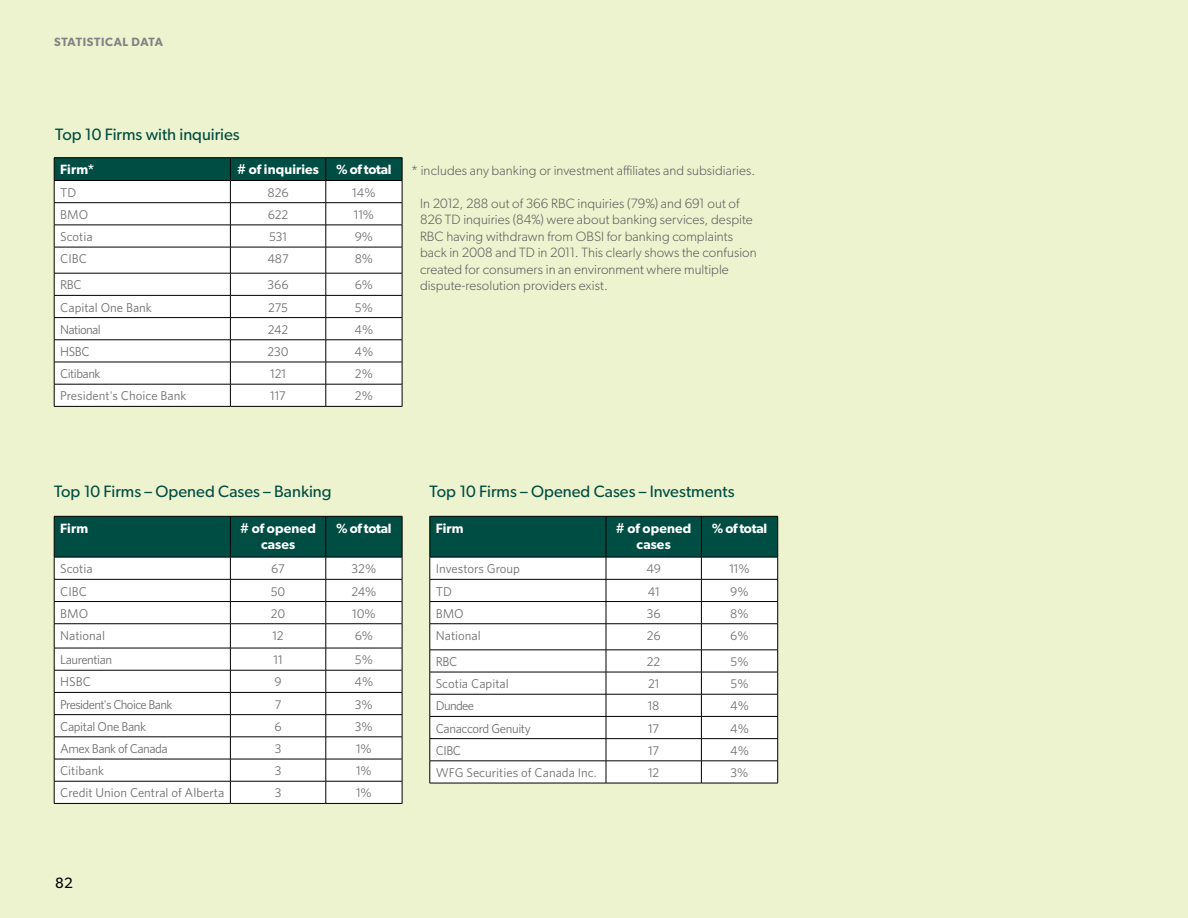
<style>
.page{position:relative;width:1188px;height:918px;background:#edf3ce}
.page>*{position:absolute;margin:0;border:0;box-sizing:border-box;transform-origin:0 0}
.Tertiary_Heads{font:16.5px "Gibson";color:#004d43}
.t1{font:15px "Gibson";color:#000}
.Body_Copy{font:300 13.5px/16.5px "Gibson";letter-spacing:.005em;color:#58595b}
.t2{font:600 13.5px/15.8px "Gibson";letter-spacing:.01em;color:#fff;text-align:center}
.t3{font:12.75px "Whitney HTF";color:#6d6e71}
.t4{font:12.75px "Whitney HTF";letter-spacing:-.03em;color:#6d6e71}
.t5{font:12.75px "Whitney HTF";letter-spacing:-.05em;color:#6d6e71}
.t6{font:12.75px "Whitney HTF";letter-spacing:-.04em;color:#6d6e71}
.t7{font:12.75px "Whitney HTF";letter-spacing:-.035em;color:#6d6e71}
.t8{font:600 12px "Gibson";letter-spacing:.05em;color:#808285}
</style>
<div class="page">
<hr style="left:54px;top:157px;width:176px;height:1px;background:#000">
<hr style="left:230px;top:157px;width:96px;height:1px;background:#000">
<hr style="left:326px;top:157px;width:76px;height:1px;background:#000">
<svg style="left:54px;top:158px;width:349px;height:248px;background:#dbe2e1"></svg>
<hr style="left:54px;top:406px;width:176px;height:1px;background:#000">
<hr style="left:230px;top:406px;width:96px;height:1px;background:#000">
<hr style="left:326px;top:406px;width:76px;height:1px;background:#000">
<svg style="left:54px;top:516px;width:349px;height:287px;background:#ced9d7"></svg>
<hr style="left:54px;top:803px;width:176px;height:1px;background:#000">
<hr style="left:230px;top:803px;width:96px;height:1px;background:#000">
<hr style="left:326px;top:803px;width:76px;height:1px;background:#000">
<svg style="left:430px;top:516px;width:348px;height:267px;background:#ccd7d6"></svg>
<hr style="left:430px;top:783px;width:176px;height:1px;background:#000">
<hr style="left:606px;top:783px;width:95px;height:1px;background:#000">
<hr style="left:701px;top:783px;width:77px;height:1px;background:#000">
<p class="t8" style="left:54px;top:35px;width:110px">STATISTICAL DATA</p>
<p class="Tertiary_Heads" style="left:55px;top:125px;width:186px">Top 10 Firms with inquiries</p>
<p class="t2" style="left:60px;top:162px;width:36px">Firm*</p>
<p class="t2" style="left:237px;top:162px;width:83px"># of inquiries</p>
<p class="t2" style="left:336px;top:162px;width:57px">% of total</p>
<p class="t3" style="left:60px;top:185px;width:18px">TD</p>
<p class="t3" style="left:268px;top:185px;width:23px">826</p>
<p class="t3" style="left:352px;top:185px;width:25px">14%</p>
<p class="t3" style="left:60px;top:207px;width:30px">BMO</p>
<p class="t3" style="left:268px;top:207px;width:22px">622</p>
<p class="t3" style="left:354px;top:207px;width:22px">11%</p>
<p class="t3" style="left:60px;top:229px;width:34px">Scotia</p>
<p class="t3" style="left:269px;top:229px;width:20px">531</p>
<p class="t3" style="left:355px;top:229px;width:20px">9%</p>
<p class="t3" style="left:60px;top:251px;width:28px">CIBC</p>
<p class="t3" style="left:267px;top:251px;width:23px">487</p>
<p class="t3" style="left:355px;top:251px;width:20px">8%</p>
<p class="t3" style="left:60px;top:277px;width:23px">RBC</p>
<p class="t3" style="left:268px;top:277px;width:23px">366</p>
<p class="t3" style="left:355px;top:277px;width:20px">6%</p>
<p class="t3" style="left:60px;top:300px;width:93px">Capital One Bank</p>
<p class="t3" style="left:268px;top:300px;width:22px">275</p>
<p class="t3" style="left:355px;top:300px;width:20px">5%</p>
<p class="t5" style="left:60px;top:322px;width:42px">National</p>
<p class="t3" style="left:268px;top:322px;width:22px">242</p>
<p class="t3" style="left:355px;top:322px;width:20px">4%</p>
<p class="t3" style="left:60px;top:344px;width:31px">HSBC</p>
<p class="t3" style="left:267px;top:344px;width:23px">230</p>
<p class="t3" style="left:355px;top:344px;width:20px">4%</p>
<p class="t6" style="left:60px;top:366px;width:42px">Citibank</p>
<p class="t3" style="left:270px;top:366px;width:17px">121</p>
<p class="t3" style="left:355px;top:366px;width:20px">2%</p>
<p class="t3" style="left:60px;top:388px;width:128px">President's Choice Bank</p>
<p class="t3" style="left:270px;top:388px;width:17px">117</p>
<p class="t3" style="left:355px;top:388px;width:20px">2%</p>
<p class="Body_Copy" style="left:411px;top:162px;width:346px">* includes any banking or investment affiliates and subsidiaries.</p>
<p class="Body_Copy" style="left:420px;top:195px;width:338px">In 2012, 288 out of 366 RBC inquiries (79%) and 691 out of 826 TD inquiries (84%) were about banking services, despite RBC having withdrawn from OBSI for banking complaints back in 2008 and TD in 2011. This clearly shows the confusion created for consumers in an environment where multiple dispute-resolution providers exist.</p>
<p class="Tertiary_Heads" style="left:54px;top:481px;width:279px">Top 10 Firms – Opened Cases – Banking</p>
<p class="t2" style="left:60px;top:520px;width:29px">Firm</p>
<p class="t2" style="left:240px;top:520px;width:77px"># of opened cases</p>
<p class="t2" style="left:336px;top:520px;width:57px">% of total</p>
<p class="t3" style="left:60px;top:561px;width:34px">Scotia</p>
<p class="t3" style="left:271px;top:561px;width:15px">67</p>
<p class="t3" style="left:352px;top:561px;width:26px">32%</p>
<p class="t3" style="left:60px;top:584px;width:28px">CIBC</p>
<p class="t3" style="left:271px;top:584px;width:16px">50</p>
<p class="t3" style="left:351px;top:584px;width:27px">24%</p>
<p class="t3" style="left:60px;top:606px;width:30px">BMO</p>
<p class="t3" style="left:271px;top:606px;width:16px">20</p>
<p class="t3" style="left:352px;top:606px;width:25px">10%</p>
<p class="t3" style="left:60px;top:628px;width:46px">National</p>
<p class="t3" style="left:272px;top:628px;width:13px">12</p>
<p class="t3" style="left:355px;top:628px;width:20px">6%</p>
<p class="t7" style="left:60px;top:652px;width:53px">Laurentian</p>
<p class="t3" style="left:274px;top:652px;width:11px">11</p>
<p class="t3" style="left:355px;top:652px;width:20px">5%</p>
<p class="t3" style="left:60px;top:674px;width:32px">HSBC</p>
<p class="t3" style="left:274px;top:674px;width:9px">9</p>
<p class="t3" style="left:355px;top:674px;width:20px">4%</p>
<p class="t5" style="left:60px;top:697px;width:114px">President's Choice Bank</p>
<p class="t3" style="left:275px;top:697px;width:8px">7</p>
<p class="t3" style="left:355px;top:697px;width:19px">3%</p>
<p class="t4" style="left:60px;top:719px;width:87px">Capital One Bank</p>
<p class="t3" style="left:274px;top:719px;width:9px">6</p>
<p class="t3" style="left:355px;top:719px;width:19px">3%</p>
<p class="t6" style="left:60px;top:741px;width:109px">Amex Bank of Canada</p>
<p class="t3" style="left:275px;top:741px;width:8px">3</p>
<p class="t3" style="left:356px;top:741px;width:17px">1%</p>
<p class="t3" style="left:60px;top:763px;width:45px">Citibank</p>
<p class="t3" style="left:275px;top:763px;width:8px">3</p>
<p class="t3" style="left:356px;top:763px;width:17px">1%</p>
<p class="t3" style="left:60px;top:785px;width:166px">Credit Union Central of Alberta</p>
<p class="t3" style="left:275px;top:785px;width:8px">3</p>
<p class="t3" style="left:356px;top:785px;width:17px">1%</p>
<p class="t1" style="left:55px;top:873px;width:19px">82</p>
<p class="Tertiary_Heads" style="left:430px;top:481px;width:307px">Top 10 Firms – Opened Cases – Investments</p>
<p class="t2" style="left:436px;top:520px;width:29px">Firm</p>
<p class="t2" style="left:616px;top:520px;width:77px"># of opened cases</p>
<p class="t2" style="left:712px;top:520px;width:57px">% of total</p>
<p class="t3" style="left:436px;top:561px;width:86px">Investors Group</p>
<p class="t3" style="left:646px;top:561px;width:16px">49</p>
<p class="t3" style="left:729px;top:561px;width:22px">11%</p>
<p class="t3" style="left:436px;top:584px;width:18px">TD</p>
<p class="t3" style="left:648px;top:584px;width:13px">41</p>
<p class="t3" style="left:730px;top:584px;width:20px">9%</p>
<p class="t3" style="left:436px;top:606px;width:30px">BMO</p>
<p class="t3" style="left:647px;top:606px;width:15px">36</p>
<p class="t3" style="left:730px;top:606px;width:20px">8%</p>
<p class="t3" style="left:436px;top:628px;width:46px">National</p>
<p class="t3" style="left:647px;top:628px;width:15px">26</p>
<p class="t3" style="left:730px;top:628px;width:20px">6%</p>
<p class="t3" style="left:436px;top:654px;width:23px">RBC</p>
<p class="t3" style="left:647px;top:654px;width:15px">22</p>
<p class="t3" style="left:731px;top:654px;width:20px">5%</p>
<p class="t3" style="left:436px;top:676px;width:74px">Scotia Capital</p>
<p class="t3" style="left:648px;top:676px;width:13px">21</p>
<p class="t3" style="left:731px;top:676px;width:20px">5%</p>
<p class="t3" style="left:436px;top:698px;width:40px">Dundee</p>
<p class="t3" style="left:648px;top:698px;width:13px">18</p>
<p class="t3" style="left:730px;top:698px;width:20px">4%</p>
<p class="t4" style="left:436px;top:721px;width:97px">Canaccord Genuity</p>
<p class="t3" style="left:648px;top:721px;width:13px">17</p>
<p class="t3" style="left:730px;top:721px;width:20px">4%</p>
<p class="t3" style="left:436px;top:743px;width:27px">CIBC</p>
<p class="t3" style="left:648px;top:743px;width:13px">17</p>
<p class="t3" style="left:730px;top:743px;width:20px">4%</p>
<p class="t3" style="left:436px;top:765px;width:162px">WFG Securities of Canada Inc.</p>
<p class="t3" style="left:648px;top:765px;width:13px">12</p>
<p class="t3" style="left:731px;top:765px;width:19px">3%</p>
</div>
